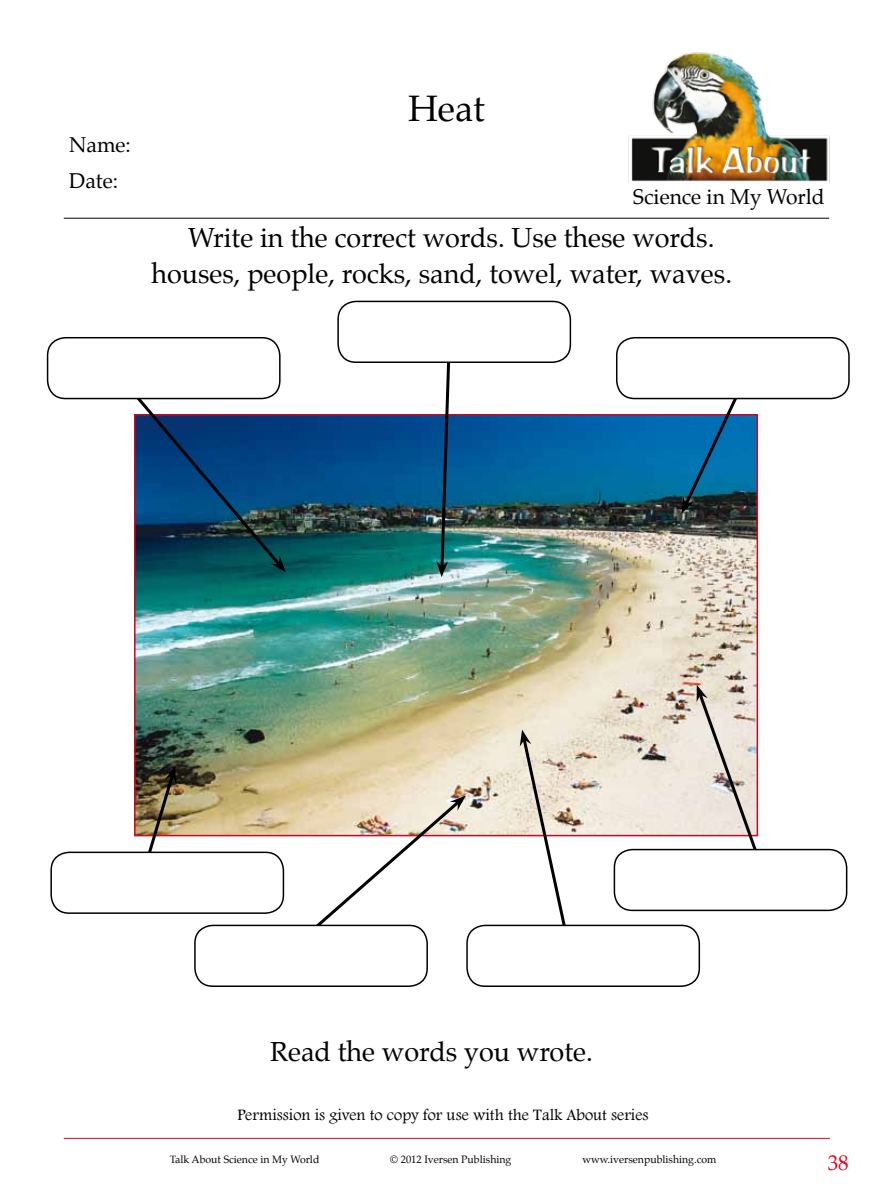
<style>
.page{position:relative;width:893px;height:1187px;background:#fff}
.page>*{position:absolute;margin:0;border:0;box-sizing:border-box;transform-origin:0 0}
.t1{font:36px "Palatino";color:#000}
.t2{font:27px "Palatino";color:#000}
.t3{font:21px/36px "Palatino";color:#000}
.t4{font:21px "Palatino";color:#e2001a}
.t5{font:16.5px "Footlight MT Light";color:#000}
.t6{font:10.5px "Palatino";color:#000}
</style>
<div class="page">
<hr style="left:64px;top:1137px;width:766px;height:1px;background:#e2001a">
<hr style="left:64px;top:218px;width:765px;height:1px;background:#000">
<img style="left:590px;top:52px;width:240px;height:167px">
<img style="left:137px;top:417px;width:618px;height:416px">
<svg style="left:125px;top:385px;width:161px;height:187px;background:#2d5479"></svg>
<svg style="left:520px;top:729px;width:51px;height:195px"></svg>
<svg style="left:696px;top:685px;width:63px;height:163px;background:#dbcec7"></svg>
<svg style="left:681px;top:399px;width:65px;height:114px;background:#287098"></svg>
<svg style="left:301px;top:795px;width:165px;height:139px"></svg>
<img style="left:146px;top:765px;width:30px;height:86px">
<img style="left:436px;top:363px;width:16px;height:214px">
<div style="left:466px;top:924px;width:234px;height:62px;border:2px solid #000;border-radius:18px"></div>
<div style="left:614px;top:848px;width:233px;height:63px;border:2px solid #000;border-radius:18px"></div>
<div style="left:337px;top:301px;width:234px;height:62px;border:2px solid #000;border-radius:18px"></div>
<div style="left:48px;top:338px;width:232px;height:60px;background:#fff;border-radius:18px"></div>
<div style="left:47px;top:337px;width:234px;height:62px;border:2px solid #000;border-radius:18px"></div>
<div style="left:616px;top:337px;width:234px;height:62px;border:2px solid #000;border-radius:18px"></div>
<div style="left:195px;top:925px;width:232px;height:61px;background:#fff;border-radius:18px"></div>
<div style="left:194px;top:924px;width:234px;height:62px;border:2px solid #000;border-radius:18px"></div>
<div style="left:50px;top:851px;width:234px;height:62px;border:2px solid #000;border-radius:18px"></div>
<p class="t3" style="left:69px;top:127px;width:63px">Name:<br>Date:</p>
<h1 class="t1" style="left:408px;top:79px;width:78px">Heat</h1>
<p class="t3" style="left:633px;top:178px;width:193px">Science in My World</p>
<p class="t2" style="left:188px;top:215px;width:528px">Write in the correct words. Use these words.</p>
<p class="t2" style="left:151px;top:251px;width:582px">houses, people, rocks, sand, towel, water, waves.</p>
<p class="t2" style="left:270px;top:1028px;width:324px">Read the words you wrote.</p>
<p class="t5" style="left:237px;top:1104px;width:413px">Permission is given to copy for use with the Talk About series</p>
<p class="t6" style="left:170px;top:1150px;width:151px">Talk About Science in My World</p>
<p class="t6" style="left:390px;top:1150px;width:123px">© 2012 Iversen Publishing</p>
<p class="t6" style="left:582px;top:1150px;width:136px">www.iversenpublishing.com</p>
<p class="t4" style="left:828px;top:1144px;width:22px">38</p>
</div>
